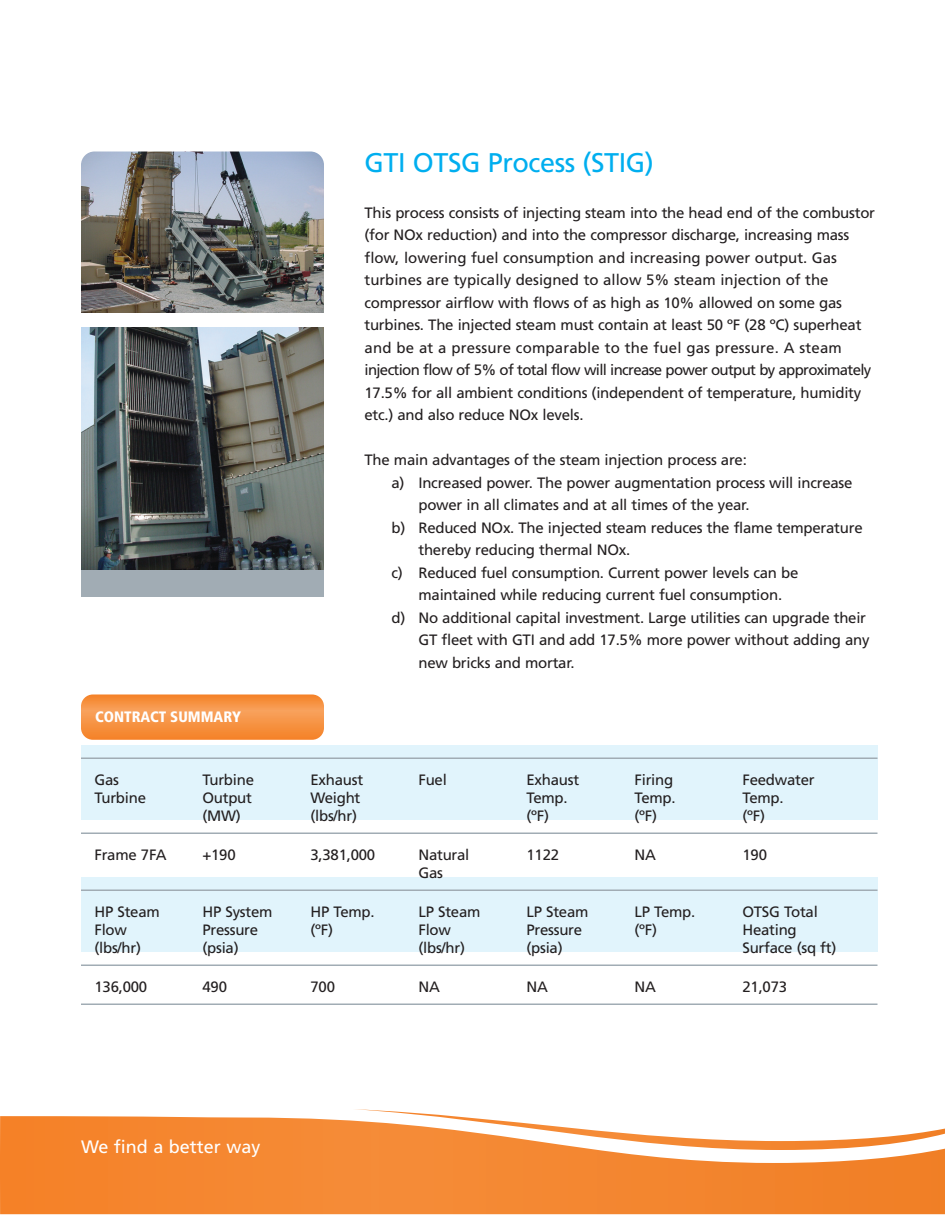
<style>
.page{position:relative;width:945px;height:1215px;background:#fff}
.page>*{position:absolute;margin:0;border:0;box-sizing:border-box;transform-origin:0 0}
.t1{font:27px "Frutiger LT Std";letter-spacing:-.015em;color:#00aeef}
.t2{font:18px "Frutiger LT Std";color:#fff}
.t3{font:900 condensed 15.15px "Frutiger LT Std";color:#fff}
.t4{font:15px/22.5px "Frutiger LT Std";letter-spacing:-.015em;color:#231f20}
</style>
<div class="page">
<svg style="left:0;top:1116px;width:945px;height:98px;background:#f48b38"></svg>
<svg style="left:353px;top:1109px;width:592px;height:41px"></svg>
<div style="left:81px;top:877px;width:797px;height:75px;background:#e1f4fc"></div>
<div style="left:81px;top:745px;width:797px;height:74px;background:#e1f4fc"></div>
<hr style="left:81px;top:758px;width:797px;height:1px;background:#a1acb4">
<hr style="left:81px;top:832px;width:797px;height:2px;background:#a1acb4">
<hr style="left:81px;top:890px;width:797px;height:1px;background:#a1acb4">
<hr style="left:81px;top:964px;width:797px;height:2px;background:#a1acb4">
<hr style="left:81px;top:1004px;width:797px;height:1px;background:#a1acb4">
<svg style="left:81px;top:694px;width:243px;height:46px;background:#f69344"></svg>
<img style="left:81px;top:152px;width:243px;height:161px">
<img style="left:81px;top:327px;width:243px;height:243px">
<div style="left:81px;top:570px;width:243px;height:27px;background:#a1acb4"></div>
<p class="t3" style="left:95px;top:711px;width:147px">CONTRACT SUMMARY</p>
<h1 class="t1" style="left:364px;top:152px;width:291px">GTI OTSG Process (STIG)</h1>
<p class="t4" style="left:364px;top:202px;width:512px">This process consists of injecting steam into the head end of the combustor (for NOx reduction) and into the compressor discharge, increasing mass flow, lowering fuel consumption and increasing power output. Gas turbines are typically designed to allow 5% steam injection of the compressor airflow with flows of as high as 10% allowed on some gas turbines. The injected steam must contain at least 50 ºF (28 ºC) superheat and be at a pressure comparable to the fuel gas pressure. A steam injection flow of 5% of total flow will increase power output by approximately 17.5% for all ambient conditions (independent of temperature, humidity etc.) and also reduce NOx levels.</p>
<p class="t4" style="left:364px;top:450px;width:384px">The main advantages of the steam injection process are:</p>
<p class="t4" style="left:391px;top:472px;width:463px">a) Increased power. The power augmentation process will increase</p>
<p class="t4" style="left:418px;top:495px;width:333px">power in all climates and at all times of the year.</p>
<p class="t4" style="left:391px;top:517px;width:473px">b) Reduced NOx. The injected steam reduces the flame temperature</p>
<p class="t4" style="left:418px;top:540px;width:213px">thereby reducing thermal NOx.</p>
<p class="t4" style="left:391px;top:562px;width:408px">c) Reduced fuel consumption. Current power levels can be</p>
<p class="t4" style="left:418px;top:585px;width:365px">maintained while reducing current fuel consumption.</p>
<p class="t4" style="left:391px;top:607px;width:476px">d) No additional capital investment. Large utilities can upgrade their</p>
<p class="t4" style="left:418px;top:630px;width:453px">GT fleet with GTI and add 17.5% more power without adding any</p>
<p class="t4" style="left:419px;top:652px;width:158px">new bricks and mortar.</p>
<p class="t4" style="left:94px;top:770px;width:26px">Gas</p>
<p class="t4" style="left:202px;top:770px;width:53px">Turbine</p>
<p class="t4" style="left:310px;top:770px;width:54px">Exhaust</p>
<p class="t4" style="left:418px;top:770px;width:30px">Fuel</p>
<p class="t4" style="left:526px;top:770px;width:54px">Exhaust</p>
<p class="t4" style="left:635px;top:770px;width:40px">Firing</p>
<p class="t4" style="left:742px;top:770px;width:74px">Feedwater</p>
<p class="t4" style="left:94px;top:788px;width:53px">Turbine</p>
<p class="t4" style="left:202px;top:788px;width:51px">Output</p>
<p class="t4" style="left:310px;top:788px;width:51px">Weight</p>
<p class="t4" style="left:526px;top:788px;width:43px">Temp.</p>
<p class="t4" style="left:634px;top:788px;width:43px">Temp.</p>
<p class="t4" style="left:742px;top:788px;width:43px">Temp.</p>
<p class="t4" style="left:202px;top:806px;width:40px">(MW)</p>
<p class="t4" style="left:310px;top:806px;width:48px">(lbs/hr)</p>
<p class="t4" style="left:526px;top:806px;width:24px">(ºF)</p>
<p class="t4" style="left:634px;top:806px;width:24px">(ºF)</p>
<p class="t4" style="left:742px;top:806px;width:24px">(ºF)</p>
<p class="t4" style="left:94px;top:845px;width:74px">Frame 7FA</p>
<p class="t4" style="left:202px;top:845px;width:35px">+190</p>
<p class="t4" style="left:310px;top:845px;width:66px">3,381,000</p>
<p class="t4" style="left:418px;top:845px;width:53px">Natural</p>
<p class="t4" style="left:526px;top:845px;width:34px">1122</p>
<p class="t4" style="left:634px;top:845px;width:23px">NA</p>
<p class="t4" style="left:742px;top:845px;width:26px">190</p>
<p class="t4" style="left:418px;top:863px;width:26px">Gas</p>
<p class="t4" style="left:94px;top:902px;width:67px">HP Steam</p>
<p class="t4" style="left:202px;top:902px;width:72px">HP System</p>
<p class="t4" style="left:310px;top:902px;width:66px">HP Temp.</p>
<p class="t4" style="left:418px;top:902px;width:64px">LP Steam</p>
<p class="t4" style="left:526px;top:902px;width:64px">LP Steam</p>
<p class="t4" style="left:634px;top:902px;width:62px">LP Temp.</p>
<p class="t4" style="left:742px;top:902px;width:77px">OTSG Total</p>
<p class="t4" style="left:94px;top:920px;width:34px">Flow</p>
<p class="t4" style="left:202px;top:920px;width:57px">Pressure</p>
<p class="t4" style="left:310px;top:920px;width:24px">(ºF)</p>
<p class="t4" style="left:418px;top:920px;width:34px">Flow</p>
<p class="t4" style="left:526px;top:920px;width:57px">Pressure</p>
<p class="t4" style="left:634px;top:920px;width:24px">(ºF)</p>
<p class="t4" style="left:742px;top:920px;width:56px">Heating</p>
<p class="t4" style="left:94px;top:938px;width:48px">(lbs/hr)</p>
<p class="t4" style="left:202px;top:938px;width:38px">(psia)</p>
<p class="t4" style="left:418px;top:938px;width:48px">(lbs/hr)</p>
<p class="t4" style="left:526px;top:938px;width:38px">(psia)</p>
<p class="t4" style="left:742px;top:938px;width:95px">Surface (sq ft)</p>
<p class="t4" style="left:94px;top:977px;width:54px">136,000</p>
<p class="t4" style="left:202px;top:977px;width:26px">490</p>
<p class="t4" style="left:310px;top:977px;width:26px">700</p>
<p class="t4" style="left:418px;top:977px;width:23px">NA</p>
<p class="t4" style="left:526px;top:977px;width:23px">NA</p>
<p class="t4" style="left:634px;top:977px;width:23px">NA</p>
<p class="t4" style="left:742px;top:977px;width:46px">21,073</p>
<p class="t2" style="left:81px;top:1140px;width:181px">We find a better way</p>
</div>
